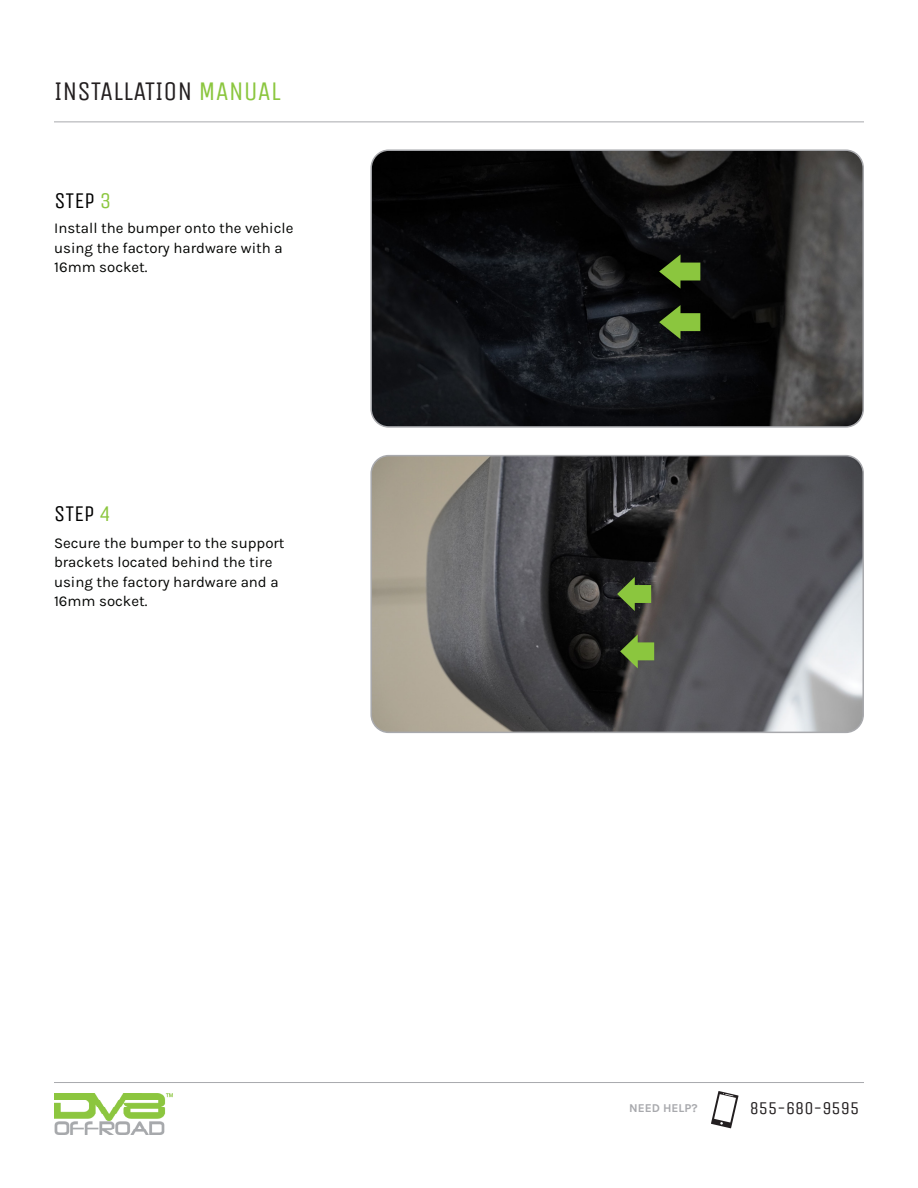
<style>
.page{position:relative;width:918px;height:1188px;background:#fff}
.page>*{position:absolute;margin:0;border:0;box-sizing:border-box;transform-origin:0 0}
.t1{font:27px "Unica One";color:#231f20}
.t2{font:22.5px "Unica One";color:#010101}
.t3{font:18px "Unica One";color:#231f20}
.t4{font:15px/19.5px "Karla";color:#040503}
.t5{font:700 12px "Karla";color:#a8a9ad}
.s1{color:#8bc63e}
</style>
<div class="page">
<hr style="left:54px;top:122px;width:810px;height:1px;background:#a8a9ad">
<img style="left:54px;top:1093px;width:119px;height:41px">
<hr style="left:54px;top:1082px;width:810px;height:1px;background:#a8a9ad">
<svg style="left:711px;top:1091px;width:28px;height:37px"></svg>
<img style="left:373px;top:456px;width:490px;height:276px">
<div style="left:370px;top:455px;width:494px;height:278px;border:2px solid #a8a9ad;border-radius:18px"></div>
<svg style="left:620px;top:634px;width:34px;height:34px"></svg>
<img style="left:373px;top:152px;width:488px;height:273px">
<div style="left:370px;top:149px;width:494px;height:279px;border:2px solid #a8a9ad;border-radius:18px"></div>
<svg style="left:617px;top:577px;width:34px;height:34px"></svg>
<svg style="left:659px;top:305px;width:41px;height:34px"></svg>
<svg style="left:659px;top:255px;width:41px;height:34px"></svg>
<p class="t1" style="left:54px;top:76px;width:228px">INSTALLATION <span class="s1">MANUAL</span></p>
<p class="t2" style="left:54px;top:188px;width:58px">STEP <span class="s1">3</span></p>
<p class="t4" style="left:54px;top:218px;width:241px">Install the bumper onto the vehicle using the factory hardware with a<br>16mm socket.</p>
<p class="t2" style="left:54px;top:501px;width:58px">STEP <span class="s1">4</span></p>
<p class="t4" style="left:54px;top:532px;width:232px">Secure the bumper to the support brackets located behind the tire using the factory hardware and a<br>16mm socket.</p>
<p class="t5" style="left:629px;top:1100px;width:70px">NEED HELP?</p>
<p class="t3" style="left:750px;top:1097px;width:111px">855-680-9595</p>
</div>
